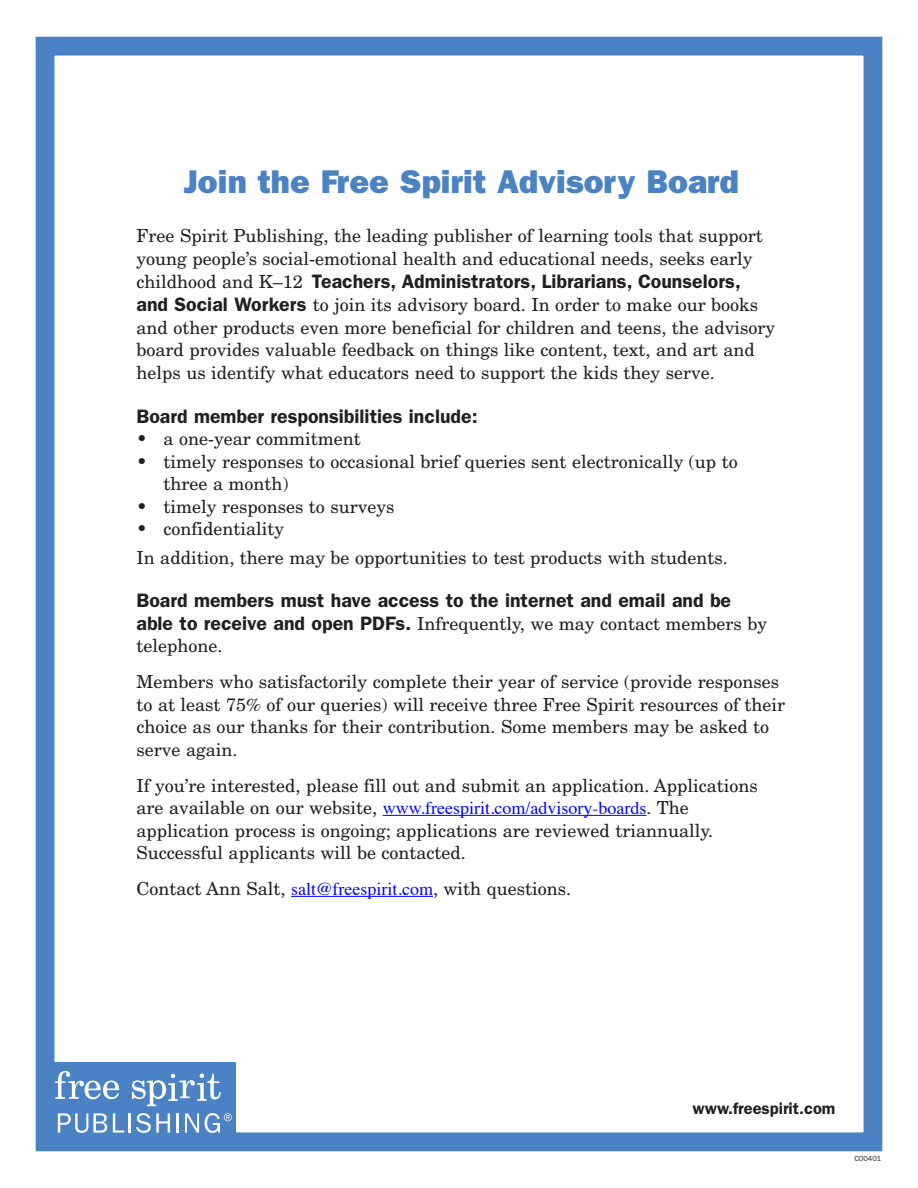
<style>
.page{position:relative;width:918px;height:1188px;background:#fff}
.page>*{position:absolute;margin:0;border:0;box-sizing:border-box;transform-origin:0 0}
.t1{font:800 33px "Franklin Gothic";color:#4b82c3}
.t2{font:600 19.5px "Franklin Gothic";color:#231f20}
.t3{font:18px/22.5px "New Century Schlbk";color:#231f20}
.t4{font:600 16.5px "Franklin Gothic";color:#231f20}
.t5{font:7.5px "Franklin Gothic";color:#231f20}
.s1{font-family:"New Century Schlbk";font-weight:400;font-size:18px}
.s2{font-family:"Franklin Gothic";font-weight:600;font-size:19.5px}
.s3{font-family:"Times";color:#00f}
</style>
<div class="page">
<div style="left:36px;top:37px;width:846px;height:1114px;border:19px solid #4b82c3"></div>
<div style="left:44px;top:1063px;width:192px;height:83px;background:#4b82c3"></div>
<svg style="left:58px;top:1113px;width:49px;height:20px"></svg>
<svg style="left:113px;top:1113px;width:11px;height:20px"></svg>
<hr style="left:128px;top:1113px;width:3px;height:20px;background:#fff">
<svg style="left:136px;top:1113px;width:34px;height:20px"></svg>
<hr style="left:177px;top:1113px;width:2px;height:20px;background:#fff">
<svg style="left:185px;top:1113px;width:14px;height:20px"></svg>
<svg style="left:205px;top:1113px;width:27px;height:20px"></svg>
<svg style="left:55px;top:1071px;width:64px;height:28px"></svg>
<svg style="left:132px;top:1074px;width:89px;height:32px"></svg>
<hr style="left:383px;top:815px;width:263px;height:1px;background:#00f">
<hr style="left:291px;top:896px;width:142px;height:1px;background:#00f">
<p class="t1" style="left:183px;top:162px;width:557px">Join the Free Spirit Advisory Board</p>
<p class="t3" style="left:136px;top:224px;width:628px">Free Spirit Publishing, the leading publisher of learning tools that support young people’s social-emotional health and educational needs, seeks early</p>
<p class="t2" style="left:136px;top:270px;width:606px"><span class="s1">childhood and K–12</span> Teachers, Administrators, Librarians, Counselors,</p>
<p class="t3" style="left:136px;top:293px;width:640px"><span class="s2">and Social Workers</span> to join its advisory board. In order to make our books and other products even more beneficial for children and teens, the advisory board provides valuable feedback on things like content, text, and art and helps us identify what educators need to support the kids they serve.</p>
<p class="t2" style="left:136px;top:404px;width:343px">Board member responsibilities include:</p>
<p class="t3" style="left:136px;top:427px;width:226px">• a one-year commitment</p>
<p class="t3" style="left:164px;top:449px;width:576px;text-indent:-27px">• timely responses to occasional brief queries sent electronically (up to three a month)</p>
<p class="t3" style="left:136px;top:494px;width:259px">• timely responses to surveys</p>
<p class="t3" style="left:136px;top:517px;width:149px">• confidentiality</p>
<p class="t3" style="left:136px;top:546px;width:593px">In addition, there may be opportunities to test products with students.</p>
<p class="t2" style="left:136px;top:589px;width:596px">Board members must have access to the internet and email and be</p>
<p class="t3" style="left:136px;top:611px;width:632px"><span class="s2">able to receive and open PDFs.</span> Infrequently, we may contact members by telephone.</p>
<p class="t3" style="left:136px;top:670px;width:650px">Members who satisfactorily complete their year of service (provide responses to at least 75% of our queries) will receive three Free Spirit resources of their choice as our thanks for their contribution. Some members may be asked to serve again.</p>
<p class="t3" style="left:136px;top:773px;width:623px">If you’re interested, please fill out and submit an application. Applications are available on our website, <span class="s3">www.freespirit.com/advisory-boards</span>. The application process is ongoing; applications are reviewed triannually.<br>Successful applicants will be contacted.</p>
<p class="t3" style="left:136px;top:877px;width:436px">Contact Ann Salt, <span class="s3">salt@freespirit.com</span>, with questions.</p>
<p class="t4" style="left:693px;top:1099px;width:144px">www.freespirit.com</p>
<p class="t5" style="left:854px;top:1154px;width:29px">C00401</p>
</div>
